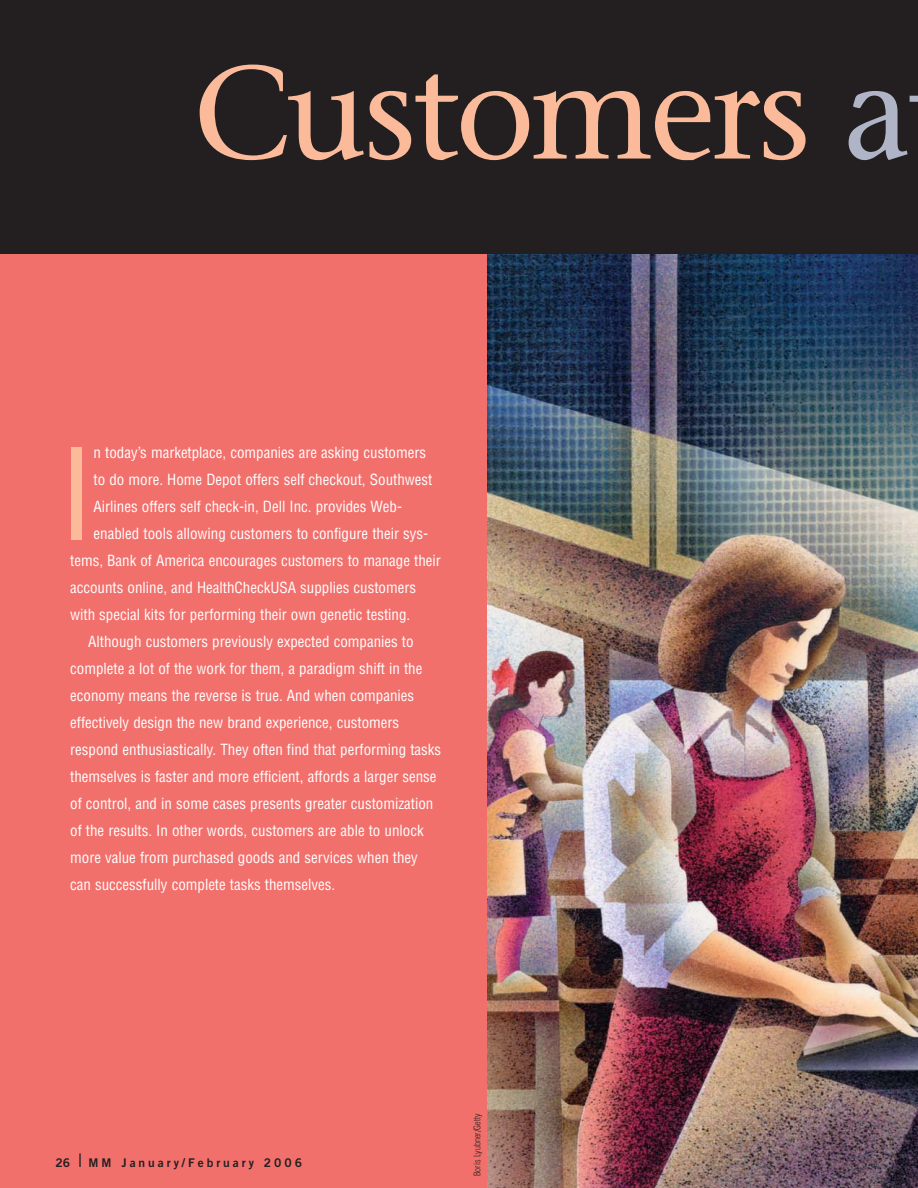
<style>
.page{position:relative;width:918px;height:1188px;background:#fff}
.page>*{position:absolute;margin:0;border:0;box-sizing:border-box;transform-origin:0 0}
.t1{font:132px "Stone Serif";letter-spacing:-.035em;color:#fbbb9b}
.t2{font:condensed 123px "Helvetica";color:#fbbb9b}
.t3{font:condensed 15px "Helvetica";color:#fff}
.t4{font:12px "Trade Gothic Bold Two";letter-spacing:.245em;color:#231f20}
.t5{font:300 condensed 9px "Helvetica";color:#231f20}
.s1{color:#afb5c7}
</style>
<div class="page">
<div style="left:0;top:253px;width:517px;height:935px;background:#f2706c"></div>
<img style="left:488px;top:253px;width:430px;height:935px">
<div style="left:0;top:0;width:918px;height:253px;background:#231f20"></div>
<h1 class="t1" style="left:193px;top:62px;width:719px">Customers <span class="s1">a</span></h1>
<h2 class="t2" style="left:60px;top:447px;width:36px">I</h2>
<p class="t3" style="left:94px;top:447px;width:334px">n today’s marketplace, companies are asking customers</p>
<p class="t3" style="left:94px;top:474px;width:340px">to do more. Home Depot offers self checkout, Southwest</p>
<p class="t3" style="left:94px;top:501px;width:310px">Airlines offers self check-in, Dell Inc. provides Web-</p>
<p class="t3" style="left:94px;top:528px;width:336px">enabled tools allowing customers to configure their sys-</p>
<p class="t3" style="left:70px;top:555px;width:372px">tems, Bank of America encourages customers to manage their</p>
<p class="t3" style="left:70px;top:582px;width:347px">accounts online, and HealthCheckUSA supplies customers</p>
<p class="t3" style="left:70px;top:609px;width:342px">with special kits for performing their own genetic testing.</p>
<p class="t3" style="left:88px;top:636px;width:327px">Although customers previously expected companies to</p>
<p class="t3" style="left:70px;top:663px;width:354px">complete a lot of the work for them, a paradigm shift in the</p>
<p class="t3" style="left:70px;top:690px;width:346px">economy means the reverse is true. And when companies</p>
<p class="t3" style="left:70px;top:717px;width:331px">effectively design the new brand experience, customers</p>
<p class="t3" style="left:70px;top:744px;width:373px">respond enthusiastically. They often find that performing tasks</p>
<p class="t3" style="left:70px;top:771px;width:368px">themselves is faster and more efficient, affords a larger sense</p>
<p class="t3" style="left:70px;top:798px;width:365px">of control, and in some cases presents greater customization</p>
<p class="t3" style="left:70px;top:825px;width:355px">of the results. In other words, customers are able to unlock</p>
<p class="t3" style="left:70px;top:852px;width:349px">more value from purchased goods and services when they</p>
<p class="t3" style="left:70px;top:879px;width:267px">can successfully complete tasks themselves.</p>
<p class="t4" style="left:56px;top:1159px;width:248px">26 ❘ MM January/February 2006</p>
<p class="t5" style="left:474px;top:1176px;width:64px;rotate:-90deg">Boris Lyubner/Getty</p>
</div>
